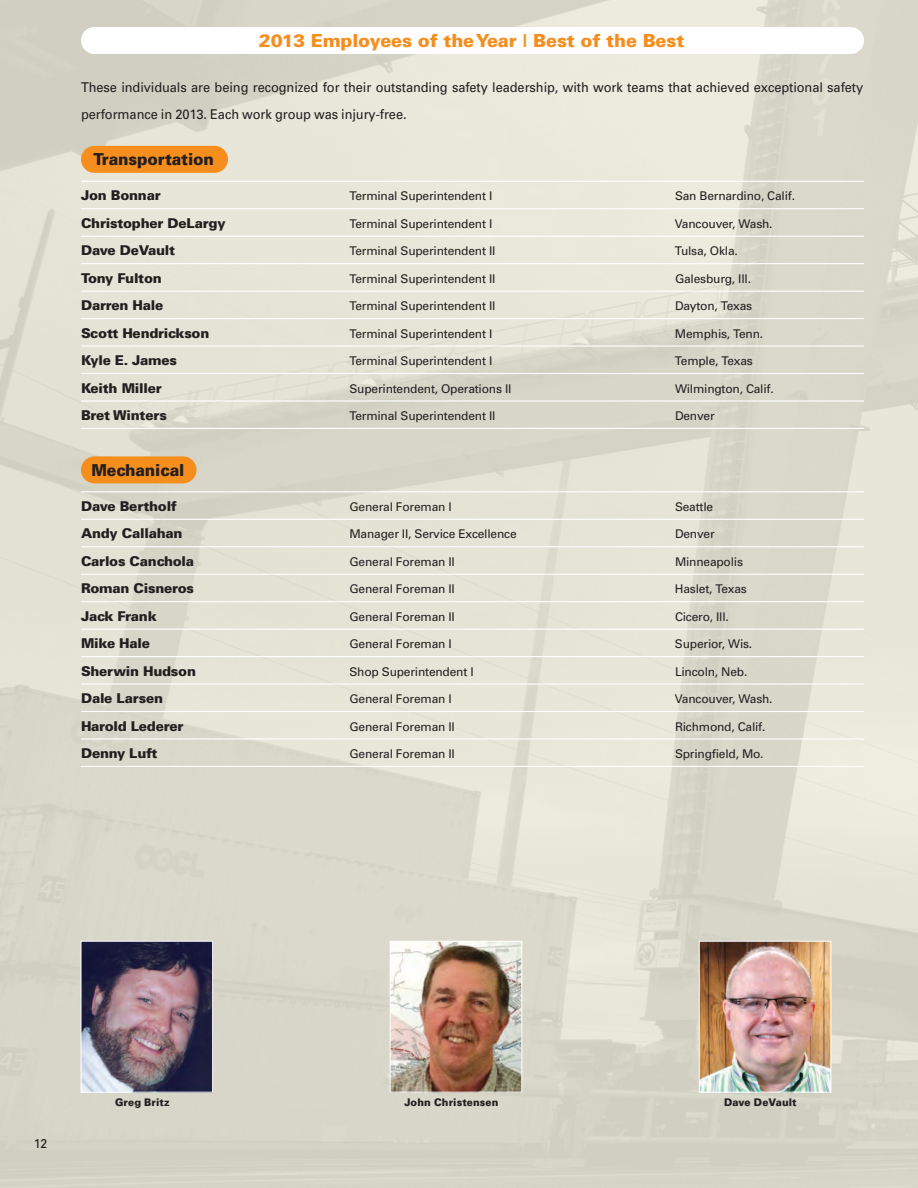
<style>
.page{position:relative;width:918px;height:1188px;background:#fff}
.page>*{position:absolute;margin:0;border:0;box-sizing:border-box;transform-origin:0 0}
.t1{font:900 18px "Univers";letter-spacing:-.005em;color:#f68e1e}
.t2{font:900 16.5px "Univers";letter-spacing:-.005em;color:#231f20;scale:.95 1}
.t3{font:900 13.5px "Univers";letter-spacing:-.015em;color:#231f20}
.t4{font:13.5px/27px "Univers";letter-spacing:-.005em;color:#231f20;scale:.95 1}
.t5{font:12.75px "Univers";color:#231f20;scale:.95 1}
.t6{font:12px "Univers";letter-spacing:-.015em;color:#231f20}
.t7{font:900 10.5px "Univers";letter-spacing:.015em;color:#231f20;scale:.95 1}
</style>
<div class="page">
<img style="left:0;top:0;width:918px;height:1188px">
<hr style="left:81px;top:181px;width:783px;height:1px;background:#fff">
<hr style="left:81px;top:208px;width:783px;height:1px;background:#fff">
<hr style="left:81px;top:236px;width:783px;height:1px;background:#fff">
<hr style="left:81px;top:263px;width:783px;height:1px;background:#fff">
<hr style="left:81px;top:291px;width:783px;height:1px;background:#fff">
<hr style="left:81px;top:318px;width:783px;height:1px;background:#fff">
<hr style="left:81px;top:345px;width:783px;height:2px;background:#fff">
<hr style="left:81px;top:373px;width:783px;height:1px;background:#fff">
<hr style="left:81px;top:400px;width:783px;height:2px;background:#fff">
<hr style="left:81px;top:428px;width:783px;height:1px;background:#fff">
<hr style="left:81px;top:491px;width:783px;height:1px;background:#fff">
<hr style="left:81px;top:519px;width:783px;height:1px;background:#fff">
<hr style="left:81px;top:546px;width:783px;height:1px;background:#fff">
<hr style="left:81px;top:574px;width:783px;height:1px;background:#fff">
<hr style="left:81px;top:601px;width:783px;height:1px;background:#fff">
<hr style="left:81px;top:629px;width:783px;height:1px;background:#fff">
<hr style="left:81px;top:656px;width:783px;height:1px;background:#fff">
<hr style="left:81px;top:683px;width:783px;height:2px;background:#fff">
<hr style="left:81px;top:711px;width:783px;height:1px;background:#fff">
<hr style="left:81px;top:738px;width:783px;height:2px;background:#fff">
<hr style="left:81px;top:766px;width:783px;height:1px;background:#fff">
<div style="left:81px;top:146px;width:147px;height:27px;background:#f68e1e;border-radius:13px"></div>
<div style="left:81px;top:456px;width:115px;height:27px;background:#f68e1e;border-radius:13px"></div>
<div style="left:81px;top:27px;width:783px;height:27px;background:#fff;border-radius:13px"></div>
<img style="left:83px;top:943px;width:128px;height:148px">
<div style="left:81px;top:941px;width:132px;height:152px;border:1px solid #fff"></div>
<img style="left:392px;top:943px;width:128px;height:148px">
<div style="left:390px;top:941px;width:132px;height:152px;border:1px solid #fff"></div>
<img style="left:701px;top:943px;width:128px;height:148px">
<div style="left:699px;top:941px;width:132px;height:152px;border:1px solid #fff"></div>
<h1 class="t1" style="left:259px;top:29px;width:427px">2013 Employees of the Year | Best of the Best</h1>
<p class="t4" style="left:81px;top:73px;width:825px">These individuals are being recognized for their outstanding safety leadership, with work teams that achieved exceptional safety performance in 2013. Each work group was injury-free.</p>
<h2 class="t2" style="left:93px;top:149px;width:129px">Transportation</h2>
<p class="t3" style="left:81px;top:187px;width:81px">Jon Bonnar</p>
<p class="t6" style="left:350px;top:189px;width:144px">Terminal Superintendent I</p>
<p class="t6" style="left:675px;top:189px;width:122px">San Bernardino, Calif.</p>
<p class="t3" style="left:81px;top:215px;width:146px">Christopher DeLargy</p>
<p class="t6" style="left:349px;top:216px;width:144px">Terminal Superintendent I</p>
<p class="t6" style="left:675px;top:216px;width:99px">Vancouver, Wash.</p>
<p class="t3" style="left:81px;top:242px;width:96px">Dave DeVault</p>
<p class="t6" style="left:349px;top:244px;width:147px">Terminal Superintendent II</p>
<p class="t6" style="left:675px;top:244px;width:64px">Tulsa, Okla.</p>
<p class="t3" style="left:81px;top:270px;width:82px">Tony Fulton</p>
<p class="t6" style="left:350px;top:271px;width:147px">Terminal Superintendent II</p>
<p class="t6" style="left:675px;top:271px;width:78px">Galesburg, Ill.</p>
<p class="t3" style="left:81px;top:297px;width:84px">Darren Hale</p>
<p class="t6" style="left:350px;top:298px;width:147px">Terminal Superintendent II</p>
<p class="t6" style="left:675px;top:298px;width:79px">Dayton, Texas</p>
<p class="t3" style="left:81px;top:324px;width:130px">Scott Hendrickson</p>
<p class="t6" style="left:349px;top:326px;width:144px">Terminal Superintendent I</p>
<p class="t6" style="left:675px;top:326px;width:90px">Memphis, Tenn.</p>
<p class="t3" style="left:81px;top:352px;width:98px">Kyle E. James</p>
<p class="t6" style="left:349px;top:353px;width:144px">Terminal Superintendent I</p>
<p class="t6" style="left:675px;top:353px;width:79px">Temple, Texas</p>
<p class="t3" style="left:81px;top:379px;width:82px">Keith Miller</p>
<p class="t6" style="left:350px;top:381px;width:163px">Superintendent, Operations II</p>
<p class="t6" style="left:675px;top:381px;width:100px">Wilmington, Calif.</p>
<p class="t3" style="left:81px;top:407px;width:87px">Bret Winters</p>
<p class="t6" style="left:350px;top:408px;width:147px">Terminal Superintendent II</p>
<p class="t6" style="left:675px;top:408px;width:41px">Denver</p>
<h2 class="t2" style="left:91px;top:460px;width:100px">Mechanical</h2>
<p class="t3" style="left:81px;top:498px;width:97px">Dave Bertholf</p>
<p class="t6" style="left:350px;top:499px;width:104px">General Foreman I</p>
<p class="t6" style="left:675px;top:499px;width:40px">Seattle</p>
<p class="t3" style="left:81px;top:525px;width:103px">Andy Callahan</p>
<p class="t6" style="left:350px;top:527px;width:169px">Manager II, Service Excellence</p>
<p class="t6" style="left:675px;top:527px;width:41px">Denver</p>
<p class="t3" style="left:81px;top:553px;width:115px">Carlos Canchola</p>
<p class="t6" style="left:350px;top:554px;width:107px">General Foreman II</p>
<p class="t6" style="left:675px;top:554px;width:70px">Minneapolis</p>
<p class="t3" style="left:81px;top:580px;width:115px">Roman Cisneros</p>
<p class="t6" style="left:349px;top:582px;width:107px">General Foreman II</p>
<p class="t6" style="left:675px;top:582px;width:73px">Haslet, Texas</p>
<p class="t3" style="left:81px;top:608px;width:77px">Jack Frank</p>
<p class="t6" style="left:350px;top:609px;width:107px">General Foreman II</p>
<p class="t6" style="left:675px;top:609px;width:55px">Cicero, Ill.</p>
<p class="t3" style="left:81px;top:635px;width:71px">Mike Hale</p>
<p class="t6" style="left:349px;top:636px;width:104px">General Foreman I</p>
<p class="t6" style="left:675px;top:636px;width:79px">Superior, Wis.</p>
<p class="t3" style="left:81px;top:662px;width:117px">Sherwin Hudson</p>
<p class="t6" style="left:350px;top:664px;width:126px">Shop Superintendent I</p>
<p class="t6" style="left:675px;top:664px;width:74px">Lincoln, Neb.</p>
<p class="t3" style="left:81px;top:690px;width:84px">Dale Larsen</p>
<p class="t6" style="left:349px;top:691px;width:104px">General Foreman I</p>
<p class="t6" style="left:675px;top:691px;width:99px">Vancouver, Wash.</p>
<p class="t3" style="left:81px;top:717px;width:104px">Harold Lederer</p>
<p class="t6" style="left:350px;top:719px;width:107px">General Foreman II</p>
<p class="t6" style="left:675px;top:719px;width:92px">Richmond, Calif.</p>
<p class="t3" style="left:81px;top:745px;width:78px">Denny Luft</p>
<p class="t6" style="left:350px;top:746px;width:107px">General Foreman II</p>
<p class="t6" style="left:675px;top:746px;width:90px">Springfield, Mo.</p>
<p class="t5" style="left:34px;top:1136px;width:15px">12</p>
<p class="t7" style="left:115px;top:1096px;width:59px">Greg Britz</p>
<p class="t7" style="left:404px;top:1096px;width:101px">John Christensen</p>
<p class="t7" style="left:724px;top:1096px;width:78px">Dave DeVault</p>
</div>
